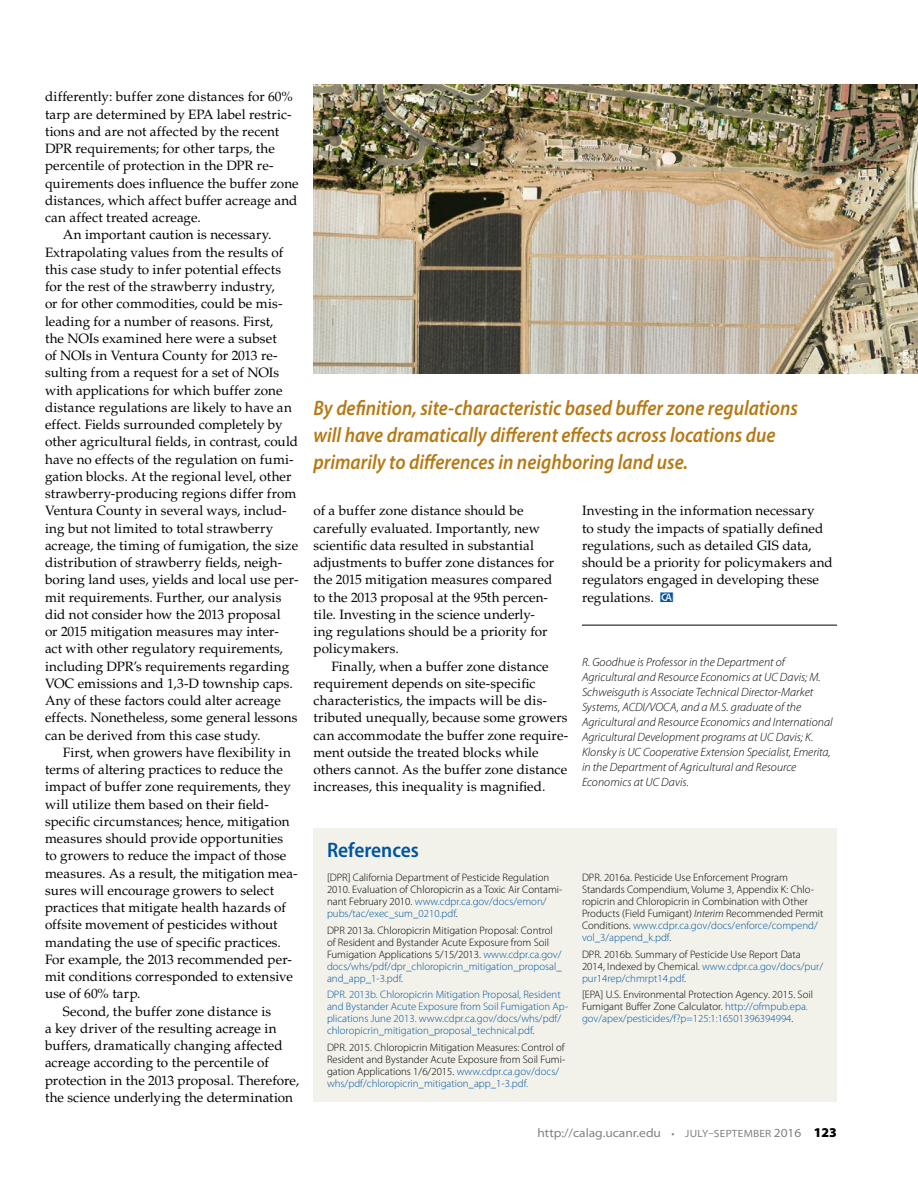
<style>
.page{position:relative;width:918px;height:1188px;background:#fff}
.page>*{position:absolute;margin:0;border:0;box-sizing:border-box;transform-origin:0 0}
.t1{font:italic 600 21px/27px "Myriad Pro";color:#b67913;scale:.9 1}
.t2{font:600 semi-condensed 21px "Myriad Pro";color:#0054a0}
.t3{font:13.5px/17.2px "Palatino LT Std";letter-spacing:.005em;color:#000}
.t4{font:semi-expanded 12.3px "Myriad Pro";color:#7e817b}
.t5{font:italic 300 12px/15px "Myriad Pro";color:#000}
.t6{font:300 10.8px/12px "Myriad Pro";color:#000}
.t7{font:300 10.8px/12px "Myriad Pro";color:#0054a0}
.t8{font:600 semi-condensed 9px "Myriad Pro";color:#fff}
.s1{color:#0054a0}
.s2{color:#000}
.s3{font-style:italic}
.s4{font-size:10.5px}
.s5{font-weight:900;font-stretch:normal;font-size:13.5px;color:#000}
</style>
<div class="page">
<hr style="left:582px;top:625px;width:255px;height:1px;background:#000">
<div style="left:314px;top:828px;width:523px;height:274px;background:#f2f2eb"></div>
<img style="left:314px;top:85px;width:604px;height:288px">
<p class="t3" style="left:45px;top:88px;width:249px">differently: buffer zone distances for 60%</p>
<p class="t3" style="left:45px;top:106px;width:248px">tarp are determined by EPA label restric-</p>
<p class="t3" style="left:45px;top:123px;width:236px">tions and are not affected by the recent</p>
<p class="t3" style="left:45px;top:140px;width:231px">DPR requirements; for other tarps, the</p>
<p class="t3" style="left:45px;top:157px;width:230px">percentile of protection in the DPR re-</p>
<p class="t3" style="left:45px;top:175px;width:255px">quirements does influence the buffer zone</p>
<p class="t3" style="left:45px;top:192px;width:254px">distances, which affect buffer acreage and</p>
<p class="t3" style="left:45px;top:209px;width:157px">can affect treated acreage.</p>
<p class="t3" style="left:63px;top:226px;width:210px">An important caution is necessary.</p>
<p class="t3" style="left:45px;top:244px;width:240px">Extrapolating values from the results of</p>
<p class="t3" style="left:45px;top:261px;width:238px">this case study to infer potential effects</p>
<p class="t3" style="left:45px;top:278px;width:231px">for the rest of the strawberry industry,</p>
<p class="t3" style="left:45px;top:295px;width:239px">or for other commodities, could be mis-</p>
<p class="t3" style="left:45px;top:313px;width:230px">leading for a number of reasons. First,</p>
<p class="t3" style="left:45px;top:330px;width:233px">the NOIs examined here were a subset</p>
<p class="t3" style="left:45px;top:347px;width:234px">of NOIs in Ventura County for 2013 re-</p>
<p class="t3" style="left:45px;top:364px;width:236px">sulting from a request for a set of NOIs</p>
<p class="t3" style="left:45px;top:382px;width:239px">with applications for which buffer zone</p>
<p class="t3" style="left:45px;top:399px;width:248px">distance regulations are likely to have an</p>
<p class="t3" style="left:45px;top:416px;width:239px">effect. Fields surrounded completely by</p>
<p class="t3" style="left:45px;top:433px;width:255px">other agricultural fields, in contrast, could</p>
<p class="t3" style="left:45px;top:451px;width:250px">have no effects of the regulation on fumi-</p>
<p class="t3" style="left:45px;top:468px;width:248px">gation blocks. At the regional level, other</p>
<p class="t3" style="left:45px;top:485px;width:253px">strawberry-producing regions differ from</p>
<p class="t3" style="left:45px;top:502px;width:243px">Ventura County in several ways, includ-</p>
<p class="t3" style="left:45px;top:520px;width:230px">ing but not limited to total strawberry</p>
<p class="t3" style="left:45px;top:537px;width:255px">acreage, the timing of fumigation, the size</p>
<p class="t3" style="left:45px;top:554px;width:239px">distribution of strawberry fields, neigh-</p>
<p class="t3" style="left:45px;top:571px;width:255px">boring land uses, yields and local use per-</p>
<p class="t3" style="left:45px;top:589px;width:238px">mit requirements. Further, our analysis</p>
<p class="t3" style="left:45px;top:606px;width:237px">did not consider how the 2013 proposal</p>
<p class="t3" style="left:45px;top:623px;width:236px">or 2015 mitigation measures may inter-</p>
<p class="t3" style="left:45px;top:640px;width:239px">act with other regulatory requirements,</p>
<p class="t3" style="left:45px;top:658px;width:246px">including DPR’s requirements regarding</p>
<p class="t3" style="left:45px;top:675px;width:249px">VOC emissions and 1,3-D township caps.</p>
<p class="t3" style="left:45px;top:692px;width:237px">Any of these factors could alter acreage</p>
<p class="t3" style="left:45px;top:709px;width:254px">effects. Nonetheless, some general lessons</p>
<p class="t3" style="left:45px;top:727px;width:217px">can be derived from this case study.</p>
<p class="t3" style="left:63px;top:744px;width:229px">First, when growers have flexibility in</p>
<p class="t3" style="left:45px;top:761px;width:239px">terms of altering practices to reduce the</p>
<p class="t3" style="left:45px;top:778px;width:247px">impact of buffer zone requirements, they</p>
<p class="t3" style="left:45px;top:796px;width:225px">will utilize them based on their field-</p>
<p class="t3" style="left:45px;top:813px;width:246px">specific circumstances; hence, mitigation</p>
<p class="t3" style="left:45px;top:830px;width:240px">measures should provide opportunities</p>
<p class="t3" style="left:45px;top:847px;width:243px">to growers to reduce the impact of those</p>
<p class="t3" style="left:45px;top:865px;width:254px">measures. As a result, the mitigation mea-</p>
<p class="t3" style="left:45px;top:882px;width:231px">sures will encourage growers to select</p>
<p class="t3" style="left:45px;top:899px;width:243px">practices that mitigate health hazards of</p>
<p class="t3" style="left:45px;top:916px;width:234px">offsite movement of pesticides without</p>
<p class="t3" style="left:45px;top:934px;width:237px">mandating the use of specific practices.</p>
<p class="t3" style="left:45px;top:951px;width:249px">For example, the 2013 recommended per-</p>
<p class="t3" style="left:45px;top:968px;width:250px">mit conditions corresponded to extensive</p>
<p class="t3" style="left:45px;top:985px;width:97px">use of 60% tarp.</p>
<p class="t3" style="left:63px;top:1003px;width:210px">Second, the buffer zone distance is</p>
<p class="t3" style="left:45px;top:1020px;width:233px">a key driver of the resulting acreage in</p>
<p class="t3" style="left:45px;top:1037px;width:239px">buffers, dramatically changing affected</p>
<p class="t3" style="left:45px;top:1054px;width:225px">acreage according to the percentile of</p>
<p class="t3" style="left:45px;top:1072px;width:256px">protection in the 2013 proposal. Therefore,</p>
<p class="t3" style="left:45px;top:1089px;width:250px">the science underlying the determination</p>
<h1 class="t1" style="left:314px;top:394px;width:540px">By definition, site-characteristic based buffer zone regulations will have dramatically different effects across locations due primarily to differences in neighboring land use.</h1>
<p class="t3" style="left:314px;top:502px;width:242px">of a buffer zone distance should be carefully evaluated. Importantly, new scientific data resulted in substantial adjustments to buffer zone distances for the 2015 mitigation measures compared to the 2013 proposal at the 95th percen&shy;tile. Investing in the science underly&shy;ing regulations should be a priority for policymakers.</p>
<p class="t3" style="left:314px;top:658px;width:256px;text-indent:18px">Finally, when a buffer zone distance requirement depends on site-specific characteristics, the impacts will be dis&shy;tributed unequally, because some growers can accommodate the buffer zone require&shy;ment outside the treated blocks while others cannot. As the buffer zone distance increases, this inequality is magnified.</p>
<p class="t3" style="left:582px;top:502px;width:252px">Investing in the information necessary<br>to study the impacts of spatially defined regulations, such as detailed GIS data, should be a priority for policymakers and regulators engaged in developing these regulations.</p>
<p class="t5" style="left:582px;top:654px;width:252px">R. Goodhue is Professor in the Department of Agricultural and Resource Economics at UC Davis; M.<br>Schweisguth is Associate Technical Director-Market Systems, ACDI/VOCA, and a M.S. graduate of the Agricultural and Resource Economics and International Agricultural Development programs at UC Davis; K.<br>Klonsky is UC Cooperative Extension Specialist, Emerita, in the Department of Agricultural and Resource Economics at UC Davis.</p>
<h1 class="t2" style="left:327px;top:837px;width:93px">References</h1>
<p class="t6" style="left:327px;top:872px;width:237px">[DPR] California Department of Pesticide Regulation 2010. Evaluation of Chloropicrin as a Toxic Air Contami&shy;nant February 2010. <span class="s1">www.cdpr.ca.gov/docs/emon/ pubs/tac/exec_sum_0210.pdf</span>.</p>
<p class="t6" style="left:327px;top:924px;width:236px">DPR 2013a. Chloropicrin Mitigation Proposal: Control of Resident and Bystander Acute Exposure from Soil Fumigation Applications 5/15/2013. <span class="s1">www.cdpr.ca.gov/ docs/whs/pdf/dpr_chloropicrin_mitigation_proposal_ and_app_1-3.pdf</span>.</p>
<p class="t7" style="left:327px;top:989px;width:243px">DPR. 2013b. Chloropicrin Mitigation Proposal, Resident and Bystander Acute Exposure from Soil Fumigation Ap&shy;plications June 2013. www.cdpr.ca.gov/docs/whs/pdf/ chloropicrin_mitigation_proposal_technical.pdf<span class="s2">.</span></p>
<p class="t6" style="left:327px;top:1041px;width:240px">DPR. 2015. Chloropicrin Mitigation Measures: Control of Resident and Bystander Acute Exposure from Soil Fumi&shy;gation Applications 1/6/2015. <span class="s1">www.cdpr.ca.gov/docs/ whs/pdf/chloropicrin_mitigation_app_1-3.pdf.</span></p>
<p class="t6" style="left:582px;top:872px;width:243px">DPR. 2016a. Pesticide Use Enforcement Program Standards Compendium, Volume 3, Appendix K: Chlo&shy;ropicrin and Chloropicrin in Combination with Other Products (Field Fumigant) <span class="s3">Interim</span> Recommended Permit Conditions. <span class="s1">www.cdpr.ca.gov/docs/enforce/compend/ vol_3/append_k.pdf</span>.</p>
<p class="t6" style="left:582px;top:948px;width:243px">DPR. 2016b. Summary of Pesticide Use Report Data<br>2014, Indexed by Chemical. <span class="s1">www.cdpr.ca.gov/docs/pur/ pur14rep/chmrpt14.pdf</span>.</p>
<p class="t6" style="left:582px;top:989px;width:232px">[EPA] U.S. Environmental Protection Agency. 2015. Soil<br>Fumigant Buffer Zone Calculator. <span class="s1">http://ofmpub.epa. gov/apex/pesticides/f?p=125:1:16501396394994</span>.</p>
<p class="t4" style="left:538px;top:1126px;width:301px">http://calag.ucanr.edu <span class="s4">• JULY–SEPTEMBER</span> 2016 <span class="s5">123</span></p>
<p class="t8" style="left:900px;top:369px;width:22px;rotate:-90deg">USDA</p>
</div>
